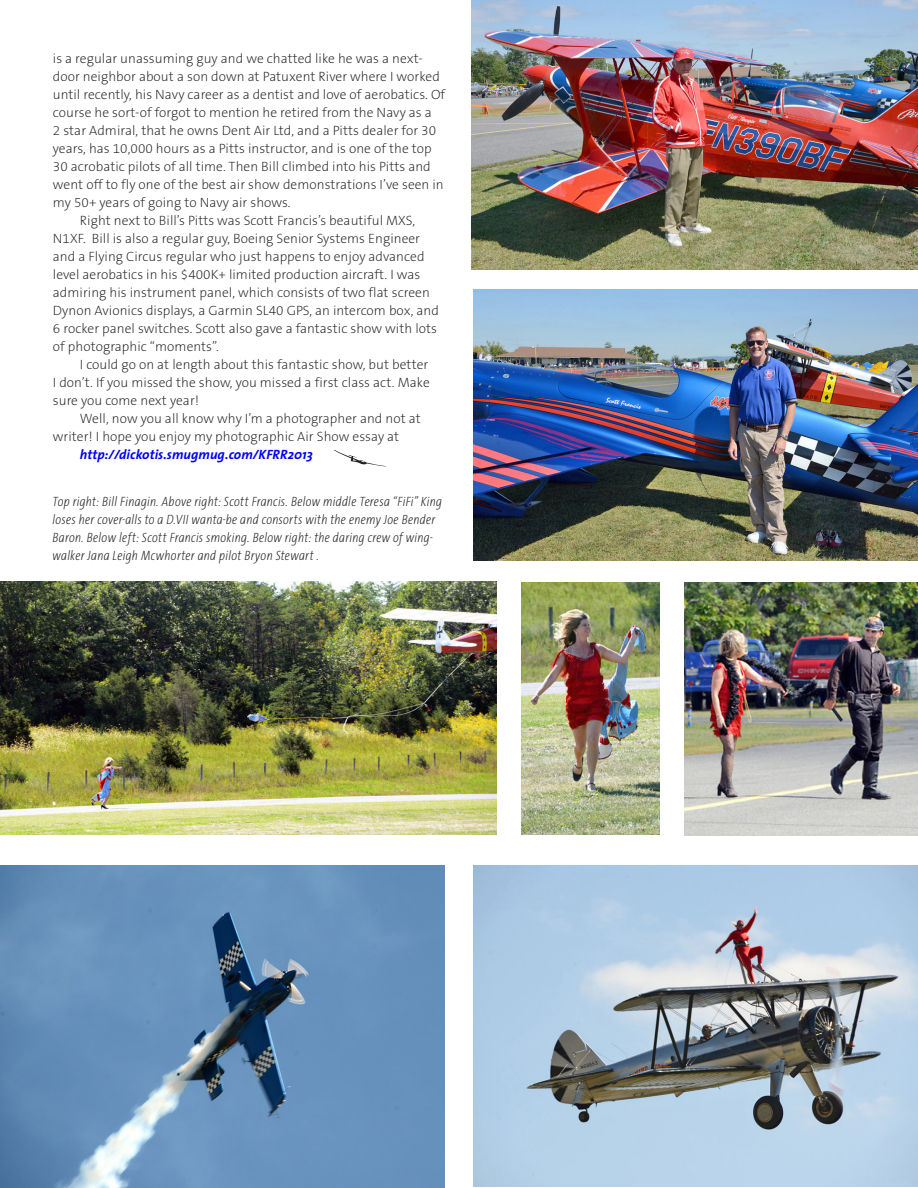
<style>
.page{position:relative;width:918px;height:1188px;background:#fff}
.page>*{position:absolute;margin:0;border:0;box-sizing:border-box;transform-origin:0 0}
.Skyline_text{font:200 13.5px/18px "The Sans CE B2";letter-spacing:.005em;color:#231f20}
.Skyline_captions{font:italic 200 13.5px/18px "The Sans Cd LF2 i";letter-spacing:.025em;color:#231f20}
.Skyline_text-2{font:italic 700 13.5px "The Sans";letter-spacing:.005em;color:#00f}
</style>
<div class="page">
<svg style="left:334px;top:450px;width:51px;height:16px"></svg>
<img style="left:0;top:866px;width:445px;height:322px">
<img style="left:472px;top:0;width:446px;height:269px">
<img style="left:473px;top:290px;width:445px;height:270px">
<img style="left:473px;top:865px;width:445px;height:322px">
<img style="left:522px;top:582px;width:138px;height:252px">
<img style="left:0;top:581px;width:497px;height:253px">
<img style="left:685px;top:582px;width:233px;height:253px">
<p class="Skyline_text" style="left:53px;top:51px;width:394px">is a regular unassuming guy and we chatted like he was a next&shy;door neighbor about a son down at Patuxent River where I worked until recently, his Navy career as a dentist and love of aerobatics. Of course he sort-of forgot to mention he retired from the Navy as a<br>2 star Admiral, that he owns Dent Air Ltd, and a Pitts dealer for 30 years, has 10,000 hours as a Pitts instructor, and is one of the top 30 acrobatic pilots of all time. Then Bill climbed into his Pitts and went off to fly one of the best air show demonstrations I’ve seen in my 50+ years of going to Navy air shows.</p>
<p class="Skyline_text" style="left:53px;top:213px;width:387px;text-indent:27px">Right next to Bill’s Pitts was Scott Francis’s beautiful MXS, N1XF. Bill is also a regular guy, Boeing Senior Systems Engineer and a Flying Circus regular who just happens to enjoy advanced level aerobatics in his $400K+ limited production aircraft. I was admiring his instrument panel, which consists of two flat screen Dynon Avionics displays, a Garmin SL40 GPS, an intercom box, and 6 rocker panel switches. Scott also gave a fantastic show with lots of photographic “moments”.</p>
<p class="Skyline_text" style="left:53px;top:357px;width:378px;text-align:justify;text-indent:27px">I could go on at length about this fantastic show, but better I don’t. If you missed the show, you missed a first class act. Make sure you come next year!</p>
<p class="Skyline_text" style="left:53px;top:411px;width:369px;text-indent:27px">Well, now you all know why I’m a photographer and not at writer! I hope you enjoy my photographic Air Show essay at</p>
<p class="Skyline_text-2" style="left:80px;top:446px;width:235px">http://dickotis.smugmug.com/KFRR2013</p>
<p class="Skyline_captions" style="left:53px;top:493px;width:391px">Top right: Bill Finagin. Above right: Scott Francis. Below middle Teresa “FiFi” King loses her cover-alls to a D.VII wanta-be and consorts with the enemy Joe Bender Baron. Below left: Scott Francis smoking. Below right: the daring crew of wing&shy;walker Jana Leigh Mcwhorter and pilot Bryon Stewart .</p>
</div>
